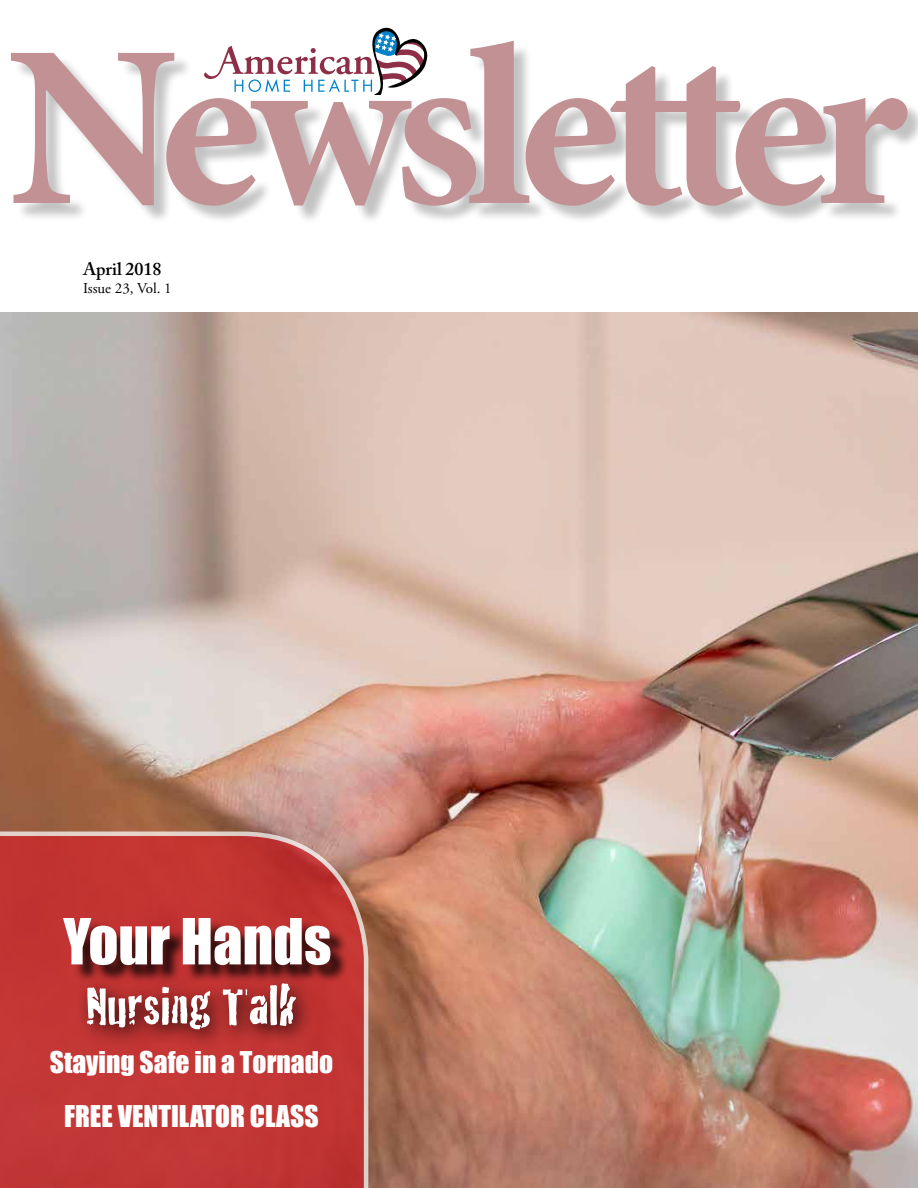
<style>
.page{position:relative;width:918px;height:1188px;background:#fff}
.page>*{position:absolute;margin:0;border:0;box-sizing:border-box;transform-origin:0 0}
.t1{font:700 230.85px "Minion Pro";letter-spacing:-.065em;color:#c29194}
.t2{font:58.65px "Impact";color:#fff}
.t3{font:56.1px "Cracked";color:#fff}
.t4{font:27.45px/54px "Impact";color:#fff;text-align:center}
.t5{font:600 18px "Adobe Caslon Pro";color:#000}
.t6{font:15px "Adobe Garamond Pro";color:#000}
</style>
<div class="page">
<img style="left:0;top:313px;width:918px;height:875px">
<div style="left:14px;top:43px;width:904px;height:181px;background:#000;opacity:.24"></div>
<svg style="left:204px;top:27px;width:225px;height:67px"></svg>
<svg style="left:0;top:830px;width:370px;height:358px;background:#c23d3a"></svg>
<svg style="left:80px;top:220px;width:84px;height:98px"></svg>
<div style="left:76px;top:973px;width:239px;height:77px;background:#000;opacity:.75"></div>
<div style="left:66px;top:920px;width:283px;height:63px;background:#000;opacity:.75"></div>
<h1 class="t1" style="left:7px;top:-33px;width:902px">Newsletter</h1>
<p class="t5" style="left:83px;top:259px;width:80px">April 2018</p>
<p class="t6" style="left:83px;top:280px;width:90px">Issue 23, Vol. 1</p>
<h2 class="t2" style="left:63px;top:896px;width:270px">Your Hands</h2>
<h3 class="t3" style="left:86px;top:962px;width:213px">Nursing Talk</h3>
<p class="t4" style="left:50px;top:1034px;width:285px">Staying Safe in a Tornado<br>FREE VENTILATOR CLASS</p>
</div>
